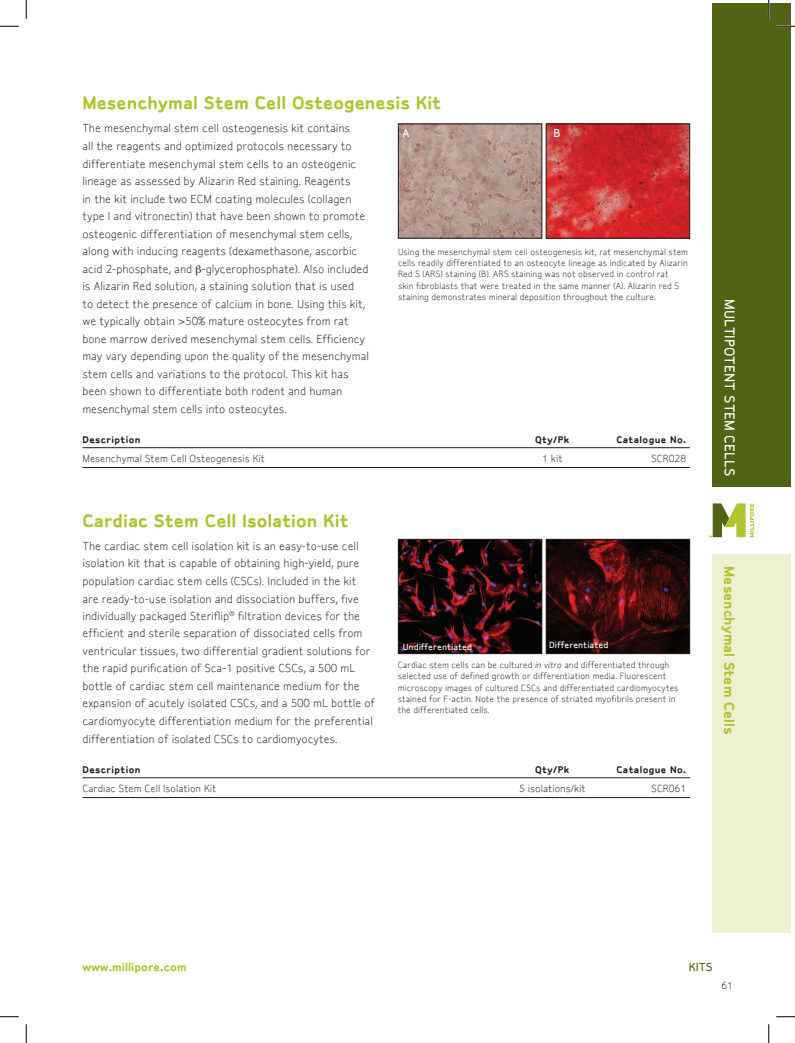
<style>
.page{position:relative;width:795px;height:1043px;background:#fff}
.page>*{position:absolute;margin:0;border:0;box-sizing:border-box;transform-origin:0 0}
.t1{font:700 17.5px "Millipore Sylvia XO";color:#b1c32f}
.t2{font:500 13.75px "Millipore Sylvia XO";color:#fff}
.t3{font:700 13.75px "Millipore Sylvia XO";color:#b1c32f}
.t4{font:11.25px/17.5px "Millipore Sylvia XO";letter-spacing:-.005em;color:#231f20}
.t5{font:700 11.25px "Millipore Sylvia XO";color:#b1c32f}
.t6{font:500 11.25px "Millipore Sylvia XO";color:#516415}
.t7{font:500 11.25px "Millipore Sylvia XO";color:#fff}
.t8{font:10px "Millipore Sylvia XO";color:#231f20}
.t9{font:700 9.38px "Millipore Sylvia XO";letter-spacing:.04em;color:#231f20}
.t10{font:8.75px/11.2px "Millipore Sylvia XO";color:#231f20}
.t11{font:500 8.75px "Millipore Sylvia XO";color:#fff}
.s1{font-style:italic}
</style>
<div class="page">
<div style="left:712px;top:554px;width:79px;height:379px;background:#edf1d2"></div>
<svg style="left:709px;top:503px;width:45px;height:34px"></svg>
<div style="left:712px;top:4px;width:79px;height:483px;background:#516415"></div>
<hr style="left:82px;top:447px;width:608px;height:1px;background:#231f20">
<hr style="left:82px;top:467px;width:608px;height:1px;background:#231f20">
<img style="left:548px;top:126px;width:140px;height:110px">
<div style="left:546px;top:124px;width:144px;height:114px;border:1px solid #231f20"></div>
<img style="left:548px;top:541px;width:140px;height:111px">
<div style="left:546px;top:539px;width:144px;height:115px;border:1px solid #231f20"></div>
<img style="left:400px;top:126px;width:140px;height:110px">
<div style="left:398px;top:124px;width:144px;height:114px;border:1px solid #231f20"></div>
<img style="left:400px;top:541px;width:140px;height:111px">
<div style="left:398px;top:539px;width:144px;height:115px;border:1px solid #231f20"></div>
<hr style="left:82px;top:777px;width:608px;height:1px;background:#231f20">
<hr style="left:82px;top:797px;width:608px;height:1px;background:#231f20">
<svg style="left:0;top:25px;width:19px;height:2px"></svg>
<svg style="left:776px;top:25px;width:19px;height:2px"></svg>
<svg style="left:0;top:1016px;width:19px;height:1px"></svg>
<svg style="left:776px;top:1016px;width:19px;height:1px"></svg>
<svg style="left:25px;top:0;width:2px;height:19px"></svg>
<svg style="left:25px;top:1024px;width:2px;height:18px"></svg>
<svg style="left:768px;top:0;width:2px;height:19px"></svg>
<svg style="left:768px;top:1024px;width:2px;height:18px"></svg>
<h1 class="t1" style="left:82px;top:92px;width:360px">Mesenchymal Stem Cell Osteogenesis Kit</h1>
<p class="t4" style="left:82px;top:120px;width:288px">The mesenchymal stem cell osteogenesis kit contains<br>all the reagents and optimized protocols necessary to differentiate mesenchymal stem cells to an osteogenic lineage as assessed by Alizarin Red staining. Reagents<br>in the kit include two ECM coating molecules (collagen type I and vitronectin) that have been shown to promote osteogenic differentiation of mesenchymal stem cells, along with inducing reagents (dexamethasone, ascorbic acid 2-phosphate, and -glycerophosphate). Also included is Alizarin Red solution, a staining solution that is used<br>to detect the presence of calcium in bone. Using this kit, we typically obtain &gt;50% mature osteocytes from rat bone marrow derived mesenchymal stem cells. Efficiency may vary depending upon the quality of the mesenchymal stem cells and variations to the protocol. This kit has been shown to differentiate both rodent and human mesenchymal stem cells into osteocytes.</p>
<p class="t7" style="left:402px;top:126px;width:8px">A</p>
<p class="t7" style="left:554px;top:126px;width:9px">B</p>
<p class="t10" style="left:398px;top:246px;width:292px">Using the mesenchymal stem cell osteogenesis kit, rat mesenchymal stem cells readily differentiated to an osteocyte lineage as indicated by Alizarin Red S (ARS) staining (B). ARS staining was not observed in control rat<br>skin fibroblasts that were treated in the same manner (A). Alizarin red S staining demonstrates mineral deposition throughout the culture.</p>
<p class="t9" style="left:82px;top:434px;width:60px">Description</p>
<p class="t9" style="left:535px;top:434px;width:36px">Qty/Pk</p>
<p class="t9" style="left:616px;top:434px;width:71px">Catalogue No.</p>
<p class="t8" style="left:82px;top:452px;width:184px">Mesenchymal Stem Cell Osteogenesis Kit</p>
<p class="t8" style="left:542px;top:452px;width:22px">1 kit</p>
<p class="t8" style="left:651px;top:452px;width:36px">SCR028</p>
<h1 class="t1" style="left:82px;top:509px;width:268px">Cardiac Stem Cell Isolation Kit</h1>
<p class="t4" style="left:83px;top:537px;width:294px">The cardiac stem cell isolation kit is an easy-to-use cell isolation kit that is capable of obtaining high-yield, pure population cardiac stem cells (CSCs). Included in the kit are ready-to-use isolation and dissociation buffers, five individually packaged Steriflip<sup>®</sup> filtration devices for the efficient and sterile separation of dissociated cells from ventricular tissues, two differential gradient solutions for the rapid purification of Sca-1 positive CSCs, a 500 mL bottle of cardiac stem cell maintenance medium for the expansion of acutely isolated CSCs, and a 500 mL bottle of cardiomyocyte differentiation medium for the preferential differentiation of isolated CSCs to cardiomyocytes.</p>
<p class="t11" style="left:403px;top:641px;width:71px">U ndifferentiated</p>
<p class="t11" style="left:549px;top:640px;width:61px">Differentiated</p>
<p class="t10" style="left:398px;top:659px;width:282px">Cardiac stem cells can be cultured <span class="s1">in vitro</span> and differentiated through selected use of defined growth or differentiation media. Fluorescent microscopy images of cultured CSCs and differentiated cardiomyocytes stained for F-actin. Note the presence of striated myofibrils present in the differentiated cells.</p>
<p class="t9" style="left:82px;top:763px;width:60px">Description</p>
<p class="t9" style="left:535px;top:763px;width:36px">Qty/Pk</p>
<p class="t9" style="left:616px;top:763px;width:71px">Catalogue No.</p>
<p class="t8" style="left:82px;top:782px;width:135px">Cardiac Stem Cell Isolation Kit</p>
<p class="t8" style="left:519px;top:782px;width:68px">5 isolations/kit</p>
<p class="t8" style="left:651px;top:782px;width:36px">SCR061</p>
<p class="t2" style="left:738px;top:299px;width:177px;rotate:90deg">m ulti potent stem cells</p>
<p class="t3" style="left:738px;top:566px;width:169px;rotate:90deg">Mesenchymal Stem Cells</p>
<p class="t5" style="left:83px;top:960px;width:106px">www.millipore.com</p>
<p class="t6" style="left:689px;top:960px;width:25px">KITS</p>
<p class="t8" style="left:722px;top:979px;width:13px">61</p>
</div>
